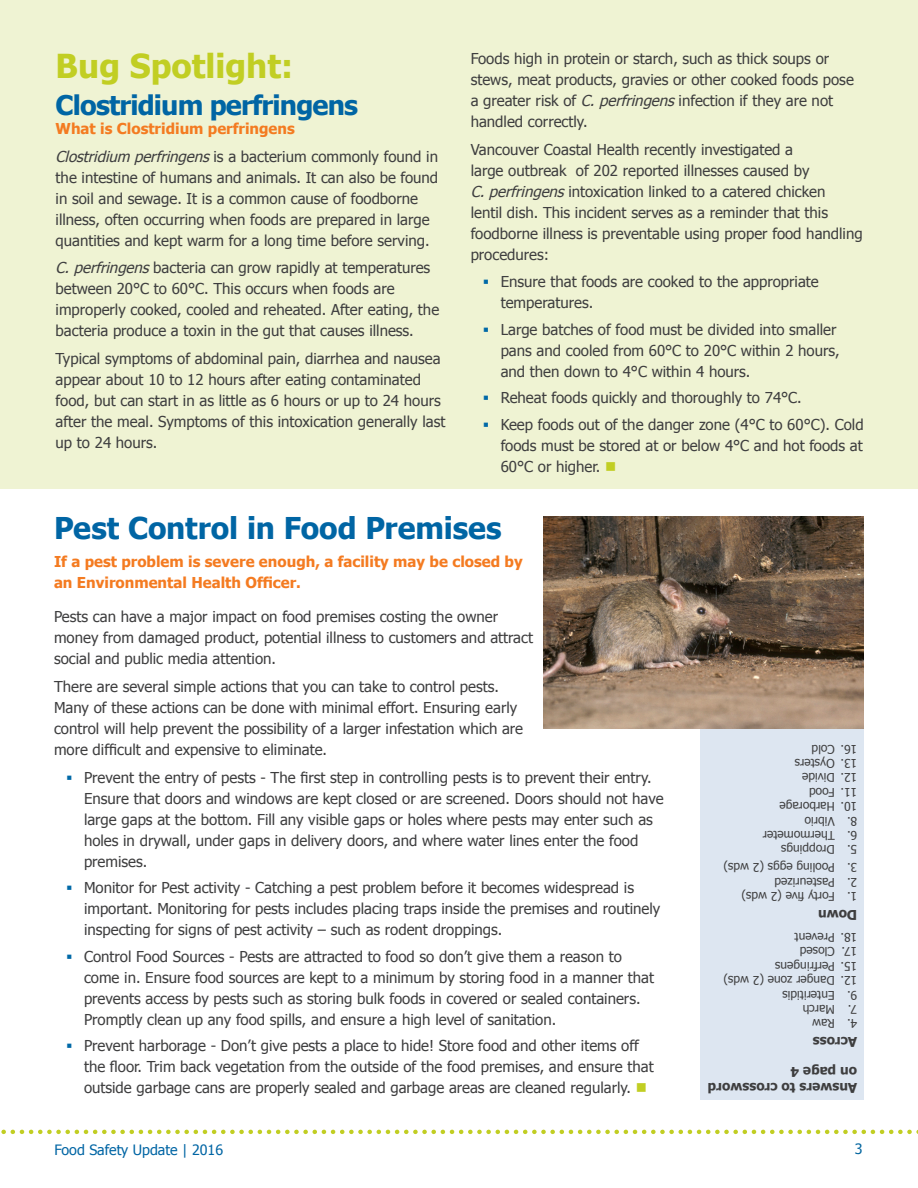
<style>
.page{position:relative;width:918px;height:1188px;background:#fff}
.page>*{position:absolute;margin:0;border:0;box-sizing:border-box;transform-origin:0 0}
.t1{font:700 33px "Tahoma";color:#c1ce23}
.t2{font:700 30px "Tahoma";letter-spacing:-.005em;color:#0065a4}
.t3{font:700 27px "Tahoma";letter-spacing:-.03em;color:#0065a4}
.t4{font:15px/21px "Tahoma";color:#3e3e3f}
.t5{font:700 15px/21px "Tahoma";color:#f47b21}
.t6{font:14.25px "Tahoma";color:#0065a4}
.t7{font:14.25px "Tahoma";color:#00649e}
.t8{font:700 13.5px/16.2px "Tahoma";color:#3e3e3f}
.t9{font:12px "Tahoma";color:#3e3e3f}
.s1{font-style:italic}
.s2{color:#c1ce23}
</style>
<div class="page">
<div style="left:0;top:0;width:918px;height:488px;background:#eff3d3"></div>
<svg style="left:1px;top:1130px;width:917px;height:4px"></svg>
<div style="left:701px;top:728px;width:163px;height:372px;background:#dde6f1"></div>
<img style="left:543px;top:517px;width:321px;height:211px">
<p class="t1" style="left:56px;top:42px;width:239px">Bug Spotlight:</p>
<p class="t3" style="left:56px;top:86px;width:304px">Clostridium perfringens</p>
<p class="t5" style="left:56px;top:117px;width:241px">What is Clostridium perfringens</p>
<p class="t4" style="left:56px;top:145px;width:384px"><span class="s1">Clostridium perfringens</span>is a bacterium commonly found in the intestine of humans and animals. It can also be found in soil and sewage. It is a common cause of foodborne illness, often occurring when foods are prepared in large quantities and kept warm for a long time before serving.</p>
<p class="t4" style="left:56px;top:257px;width:385px"><span class="s1">C.perfringens</span>bacteria can grow rapidly at temperatures between 20°C to 60°C. This occurs when foods are improperly cooked, cooled and reheated. After eating, the bacteria produce a toxin in the gut that causes illness.</p>
<p class="t4" style="left:56px;top:347px;width:391px">Typical symptoms of abdominal pain, diarrhea and nausea appear about 10 to 12 hours after eating contaminated food, but can start in as little as 6 hours or up to 24 hours after the meal. Symptoms of this intoxication generally last up to 24 hours.</p>
<p class="t4" style="left:471px;top:47px;width:385px">Foods high in protein or starch, such as thick soups or stews, meat products, gravies or other cooked foods pose a greater risk of <span class="s1">C.perfringens</span>infection if they are not handled correctly.</p>
<p class="t4" style="left:471px;top:138px;width:394px">Vancouver Coastal Health recently investigated a<br>large outbreak of 202 reported illnesses caused by <span class="s1">C.perfringens</span>intoxication linked to a catered chicken<br>lentil dish. This incident serves as a reminder that this foodborne illness is preventable using proper food handling procedures:</p>
<p class="t4" style="left:501px;top:271px;width:320px">Ensure that foods are cooked to the appropriate temperatures.</p>
<p class="t4" style="left:501px;top:318px;width:341px">Large batches of food must be divided into smaller pans and cooled from 60°C to 20°C within 2 hours, and then down to 4°C within 4 hours.</p>
<p class="t4" style="left:501px;top:387px;width:303px">Reheat foods quickly and thoroughly to 74°C.</p>
<p class="t4" style="left:501px;top:413px;width:364px;text-align:justify">Keep foods out of the danger zone (4°C to 60°C). Cold foods must be stored at or below 4°C and hot foods at 60°C or higher. <span class="s2">■</span></p>
<p class="t2" style="left:54px;top:507px;width:449px">Pest Control in Food Premises</p>
<p class="t5" style="left:54px;top:550px;width:470px">If a pest problem is severe enough, a facility may be closed by an Environmental Health Officer.</p>
<p class="t4" style="left:54px;top:606px;width:481px">Pests can have a major impact on food premises costing the owner money from damaged product, potential illness to customers and attract social and public media attention.</p>
<p class="t4" style="left:54px;top:676px;width:471px">There are several simple actions that you can take to control pests.<br>Many of these actions can be done with minimal effort. Ensuring early control will help prevent the possibility of a larger infestation which are more difficult and expensive to eliminate.</p>
<p class="t4" style="left:84px;top:766px;width:581px">Prevent the entry of pests - The first step in controlling pests is to prevent their entry.<br>Ensure that doors and windows are kept closed or are screened. Doors should not have large gaps at the bottom. Fill any visible gaps or holes where pests may enter such as holes in drywall, under gaps in delivery doors, and where water lines enter the food premises.</p>
<p class="t4" style="left:84px;top:877px;width:578px">Monitor for Pest activity - Catching a pest problem before it becomes widespread is important. Monitoring for pests includes placing traps inside the premises and routinely inspecting for signs of pest activity – such as rodent droppings.</p>
<p class="t4" style="left:84px;top:945px;width:572px">Control Food Sources - Pests are attracted to food so don’t give them a reason to come in. Ensure food sources are kept to a minimum by storing food in a manner that prevents access by pests such as storing bulk foods in covered or sealed containers.<br>Promptly clean up any food spills, and ensure a high level of sanitation.</p>
<p class="t4" style="left:84px;top:1035px;width:571px">Prevent harborage - Don’t give pests a place to hide! Store food and other items off the floor. Trim back vegetation from the outside of the food premises, and ensure that outside garbage cans are properly sealed and garbage areas are cleaned regularly. <span class="s2">■</span></p>
<p class="t9" style="left:835px;top:757px;width:25px;rotate:-180deg">Cold</p>
<p class="t9" style="left:857px;top:757px;width:18px;rotate:-180deg">16.</p>
<p class="t9" style="left:835px;top:771px;width:41px;rotate:-180deg">Oysters</p>
<p class="t9" style="left:857px;top:771px;width:18px;rotate:-180deg">13.</p>
<p class="t9" style="left:835px;top:786px;width:34px;rotate:-180deg">Divide</p>
<p class="t9" style="left:857px;top:786px;width:18px;rotate:-180deg">12.</p>
<p class="t9" style="left:835px;top:800px;width:27px;rotate:-180deg">Food</p>
<p class="t9" style="left:857px;top:800px;width:18px;rotate:-180deg">11.</p>
<p class="t9" style="left:835px;top:815px;width:57px;rotate:-180deg">Harborage</p>
<p class="t9" style="left:857px;top:815px;width:18px;rotate:-180deg">10.</p>
<p class="t9" style="left:835px;top:829px;width:32px;rotate:-180deg">Vibrio</p>
<p class="t9" style="left:857px;top:829px;width:12px;rotate:-180deg">8.</p>
<p class="t9" style="left:835px;top:843px;width:73px;rotate:-180deg">Thermometer</p>
<p class="t9" style="left:857px;top:843px;width:12px;rotate:-180deg">6.</p>
<p class="t9" style="left:835px;top:858px;width:55px;rotate:-180deg">Droppings</p>
<p class="t9" style="left:857px;top:858px;width:12px;rotate:-180deg">5.</p>
<p class="t9" style="left:835px;top:876px;width:113px;rotate:-180deg">Pooling eggs (2 wds)</p>
<p class="t9" style="left:857px;top:876px;width:12px;rotate:-180deg">3.</p>
<p class="t9" style="left:835px;top:890px;width:62px;rotate:-180deg">Pasteurized</p>
<p class="t9" style="left:857px;top:890px;width:12px;rotate:-180deg">2.</p>
<p class="t9" style="left:835px;top:904px;width:95px;rotate:-180deg">Forty five (2 wds)</p>
<p class="t9" style="left:857px;top:904px;width:12px;rotate:-180deg">1.</p>
<p class="t8" style="left:857px;top:923px;width:41px;rotate:-180deg">Down</p>
<p class="t9" style="left:835px;top:945px;width:42px;rotate:-180deg">Prevent</p>
<p class="t9" style="left:857px;top:945px;width:18px;rotate:-180deg">18.</p>
<p class="t9" style="left:835px;top:960px;width:36px;rotate:-180deg">Closed</p>
<p class="t9" style="left:857px;top:960px;width:17px;rotate:-180deg">17.</p>
<p class="t9" style="left:835px;top:974px;width:61px;rotate:-180deg">Perfringens</p>
<p class="t9" style="left:857px;top:974px;width:18px;rotate:-180deg">15.</p>
<p class="t9" style="left:835px;top:989px;width:113px;rotate:-180deg">Danger zone (2 wds)</p>
<p class="t9" style="left:857px;top:989px;width:18px;rotate:-180deg">12.</p>
<p class="t9" style="left:835px;top:1003px;width:54px;rotate:-180deg">Enteritidis</p>
<p class="t9" style="left:857px;top:1003px;width:12px;rotate:-180deg">9.</p>
<p class="t9" style="left:835px;top:1017px;width:34px;rotate:-180deg">March</p>
<p class="t9" style="left:857px;top:1017px;width:11px;rotate:-180deg">7.</p>
<p class="t9" style="left:835px;top:1032px;width:24px;rotate:-180deg">Raw</p>
<p class="t9" style="left:857px;top:1032px;width:12px;rotate:-180deg">4.</p>
<p class="t8" style="left:857px;top:1051px;width:46px;rotate:-180deg">Across</p>
<p class="t8" style="left:857px;top:1097px;width:151px;rotate:-180deg">Answers to crossword on page 4</p>
<p class="t6" style="left:54px;top:1140px;width:170px">Food Safety Update | 2016</p>
<p class="t7" style="left:855px;top:1139px;width:9px">3</p>
</div>
